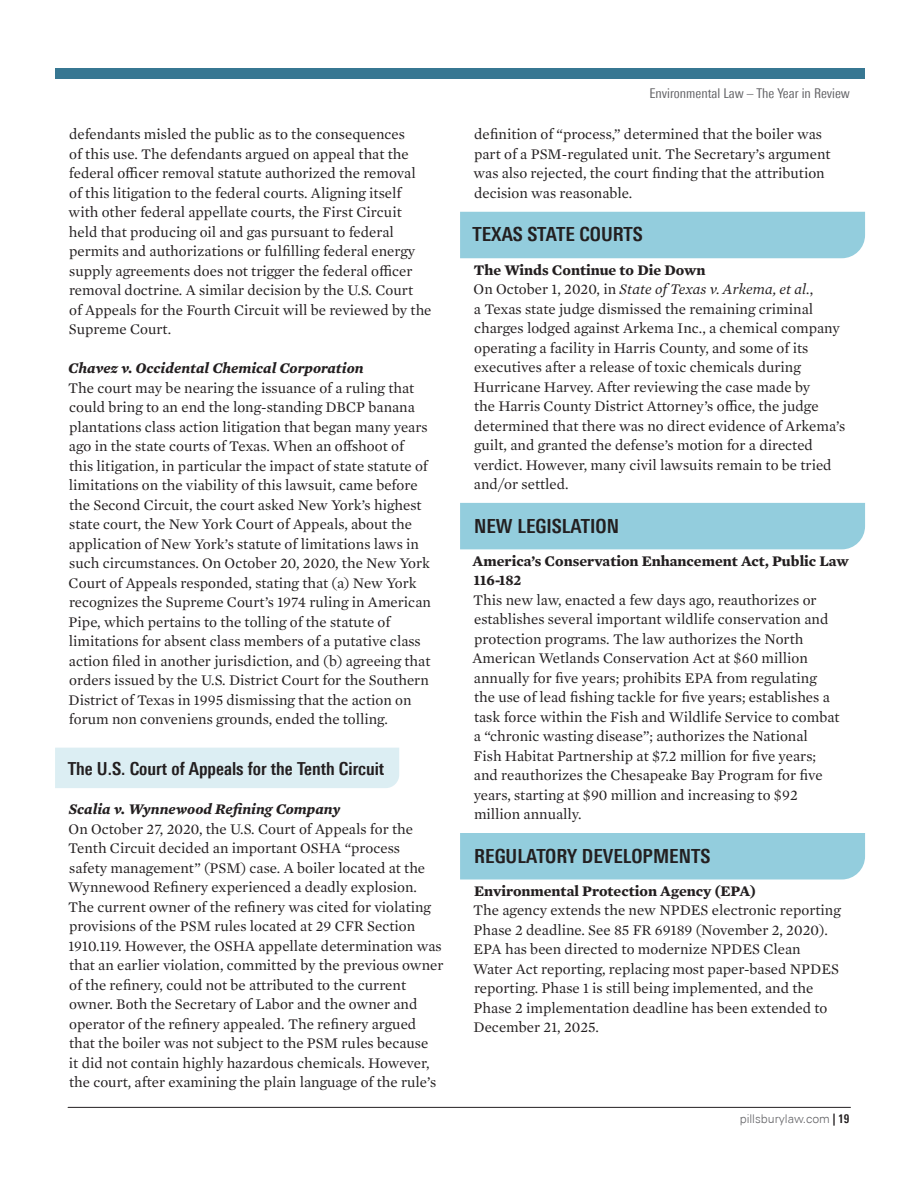
<style>
.page{position:relative;width:918px;height:1188px;background:#fff}
.page>*{position:absolute;margin:0;border:0;box-sizing:border-box;transform-origin:0 0}
.Body_-_Header_1{font:700 condensed 19.5px "Univers Next Pro";color:#231f20}
.Body_-_Header_2{font:700 condensed 18px "Univers Next Pro";color:#231f20}
.Body_-_Main{font:15px/19.5px "Mercury Text G1";color:#231f20}
.body_bold_no_space{font:700 15px/19.5px "Mercury Text G1";color:#231f20}
.body_bold_no_space-2{font:italic 700 15px "Mercury Text G1";color:#231f20}
.t1{font:condensed 13.5px "Univers Next Pro";color:#636366}
.t2{font:300 12px "Univers Next Pro";color:#636366}
.s1{font-style:italic}
.s2{font-weight:700;font-stretch:condensed;color:#231f20}
</style>
<div class="page">
<div style="left:55px;top:748px;width:344px;height:40px;background:#dceef3"></div>
<div style="left:460px;top:212px;width:405px;height:46px;background:#93cddd"></div>
<div style="left:460px;top:503px;width:405px;height:46px;background:#93cddd"></div>
<div style="left:460px;top:833px;width:405px;height:47px;background:#93cddd"></div>
<hr style="left:68px;top:1107px;width:783px;height:1px;background:#231f20">
<div style="left:55px;top:68px;width:810px;height:11px;background:#377792"></div>
<p class="Body_-_Main" style="left:69px;top:124px;width:364px">defendants misled the public as to the consequences<br>of this use. The defendants argued on appeal that the federal officer removal statute authorized the removal of this litigation to the federal courts. Aligning itself with other federal appellate courts, the First Circuit held that producing oil and gas pursuant to federal permits and authorizations or fulfilling federal energy supply agreements does not trigger the federal officer removal doctrine. A similar decision by the U.S. Court<br>of Appeals for the Fourth Circuit will be reviewed by the Supreme Court.</p>
<p class="body_bold_no_space-2" style="left:68px;top:357px;width:297px">Chavez v. Occidental Chemical Corporation</p>
<p class="Body_-_Main" style="left:68px;top:377px;width:364px">The court may be nearing the issuance of a ruling that could bring to an end the long-standing DBCP banana plantations class action litigation that began many years ago in the state courts of Texas. When an offshoot of this litigation, in particular the impact of state statute of limitations on the viability of this lawsuit, came before the Second Circuit, the court asked New York’s highest state court, the New York Court of Appeals, about the application of New York’s statute of limitations laws in such circumstances. On October 20, 2020, the New York Court of Appeals responded, stating that (a) New York recognizes the Supreme Court’s 1974 ruling in American Pipe, which pertains to the tolling of the statute of limitations for absent class members of a putative class action filed in another jurisdiction, and (b) agreeing that orders issued by the U.S. District Court for the Southern District of Texas in 1995 dismissing that the action on forum non conveniens grounds, ended the tolling.</p>
<p class="Body_-_Header_2" style="left:68px;top:758px;width:318px">The U.S. Court of Appeals for the Tenth Circuit</p>
<p class="body_bold_no_space-2" style="left:69px;top:798px;width:273px">Scalia v. Wynnewood Refining Company</p>
<p class="Body_-_Main" style="left:68px;top:818px;width:377px">On October 27, 2020, the U.S. Court of Appeals for the Tenth Circuit decided an important OSHA “process<br>safety management” (PSM) case. A boiler located at the Wynnewood Refinery experienced a deadly explosion.<br>The current owner of the refinery was cited for violating provisions of the PSM rules located at 29 CFR Section 1910.119. However, the OSHA appellate determination was that an earlier violation, committed by the previous owner of the refinery, could not be attributed to the current owner. Both the Secretary of Labor and the owner and operator of the refinery appealed. The refinery argued that the boiler was not subject to the PSM rules because<br>it did not contain highly hazardous chemicals. However, the court, after examining the plain language of the rule’s</p>
<p class="t1" style="left:649px;top:86px;width:202px">Environmental Law – The Year in Review</p>
<p class="Body_-_Main" style="left:474px;top:124px;width:359px">definition of “process,” determined that the boiler was part of a PSM-regulated unit. The Secretary’s argument was also rejected, the court finding that the attribution decision was reasonable.</p>
<p class="Body_-_Header_1" style="left:472px;top:223px;width:172px">TEXAS STATE COURTS</p>
<p class="body_bold_no_space" style="left:474px;top:259px;width:233px">The Winds Continue to Die Down</p>
<p class="Body_-_Main" style="left:474px;top:278px;width:373px">On October 1, 2020, in <span class="s1">State of Texas v. Arkema, et al.</span>,<br>a Texas state judge dismissed the remaining criminal charges lodged against Arkema Inc., a chemical company operating a facility in Harris County, and some of its executives after a release of toxic chemicals during Hurricane Harvey. After reviewing the case made by<br>the Harris County District Attorney’s office, the judge determined that there was no direct evidence of Arkema’s guilt, and granted the defense’s motion for a directed verdict. However, many civil lawsuits remain to be tried and/or settled.</p>
<p class="Body_-_Header_1" style="left:474px;top:514px;width:146px">NEW LEGISLATION</p>
<p class="body_bold_no_space" style="left:473px;top:550px;width:378px">America’s Conservation Enhancement Act, Public Law<br>116-182</p>
<p class="Body_-_Main" style="left:472px;top:589px;width:369px">This new law, enacted a few days ago, reauthorizes or establishes several important wildlife conservation and protection programs. The law authorizes the North American Wetlands Conservation Act at $60 million annually for five years; prohibits EPA from regulating the use of lead fishing tackle for five years; establishes a task force within the Fish and Wildlife Service to combat a “chronic wasting disease”; authorizes the National<br>Fish Habitat Partnership at $7.2 million for five years; and reauthorizes the Chesapeake Bay Program for five years, starting at $90 million and increasing to $92 million annually.</p>
<p class="Body_-_Header_1" style="left:474px;top:844px;width:238px">REGULATORY DEVELOPMENTS</p>
<p class="body_bold_no_space" style="left:474px;top:880px;width:283px">Environmental Protection Agency (EPA)</p>
<p class="Body_-_Main" style="left:473px;top:900px;width:369px">The agency extends the new NPDES electronic reporting Phase 2 deadline. See 85 FR 69189 (November 2, 2020).<br>EPA has been directed to modernize NPDES Clean Water Act reporting, replacing most paper-based NPDES reporting. Phase 1 is still being implemented, and the Phase 2 implementation deadline has been extended to December 21, 2025.</p>
<p class="t2" style="left:740px;top:1112px;width:111px">pillsburylaw.com <span class="s2">| 19</span></p>
</div>
